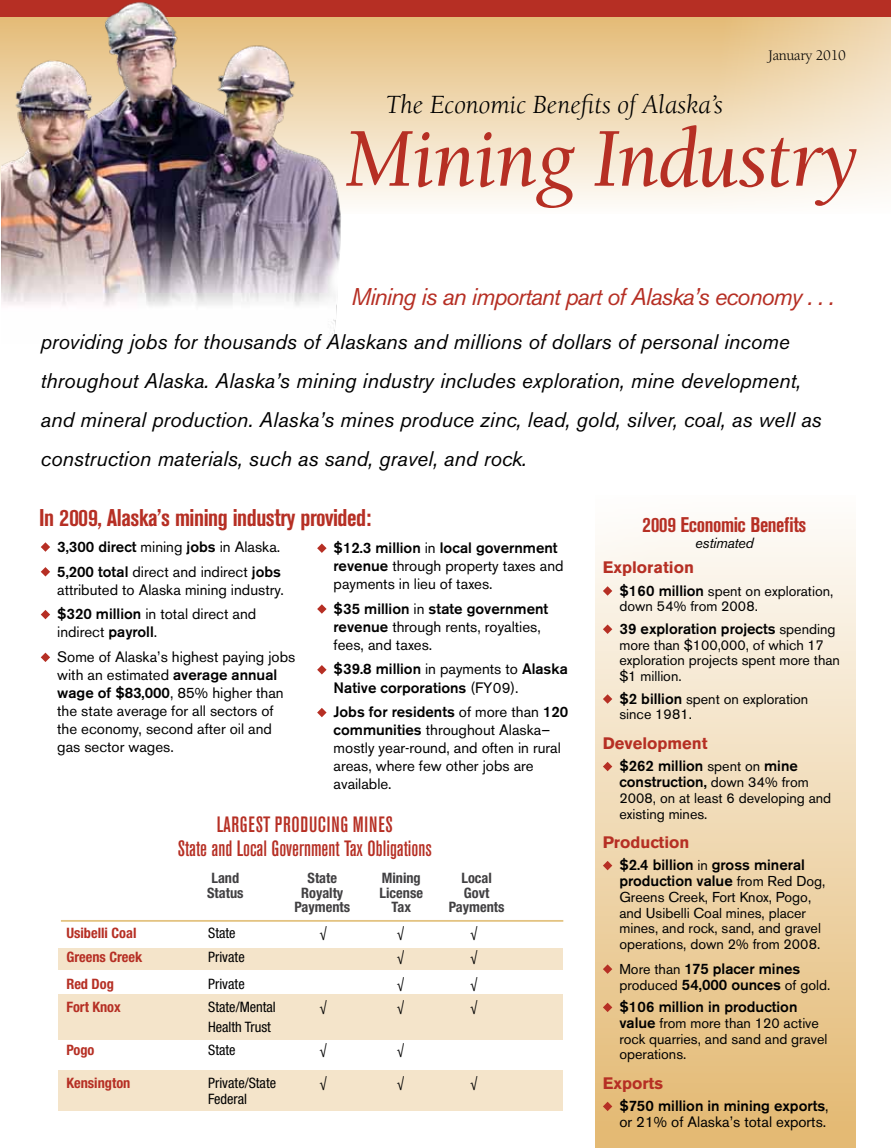
<style>
.page{position:relative;width:891px;height:1148px;background:#fff}
.page>*{position:absolute;margin:0;border:0;box-sizing:border-box;transform-origin:0 0}
.t1{font:italic 27px "Berkeley";color:#000}
.t2{font:italic 24px "Akzidenz Grotesk BE";letter-spacing:-.04em;color:#b62f24}
.t3{font:700 condensed 24px "Akzidenz Grotesk BE";letter-spacing:-.02em;color:#b62f24}
.t4{font:500 condensed 22.05px/23.9px "Akzidenz Grotesk BE";color:#b62f24;text-align:center}
.t5{font:italic 21px/39px "Akzidenz Grotesk BE";color:#000}
.t6{font:700 condensed 21px "Akzidenz Grotesk BE";letter-spacing:-.02em;color:#b62f24}
.t7{font:700 16.5px "Akzidenz Grotesk BE";color:#b62f24}
.t8{font:15px/18px "Akzidenz Grotesk BE";color:#000}
.t9{font:500 15px/15.8px "Akzidenz Grotesk BE";color:#000}
.t10{font:15px "Berkeley";letter-spacing:-.02em;color:#000}
.t11{font:italic 14.7px "Akzidenz Grotesk BE";letter-spacing:-.02em;color:#000}
.t12{font:condensed 14.4px "Helvetica Neue LT Std";color:#000}
.t13{font:700 condensed 14.4px "Helvetica Neue LT Std";color:#414042}
.t14{font:700 condensed 14.4px "Helvetica Neue LT Std";color:#b62f24}
.t15{font:14.25px/15.8px "Akzidenz Grotesk BE";color:#000}
.s1{font-weight:500}
.s2{font-weight:400}
.s3{font-weight:500;font-size:15px}
.s4{font-weight:400;font-size:14.25px}
</style>
<div class="page">
<svg style="left:0;top:1px;width:891px;height:203px;background:#ecd0a3"></svg>
<div style="left:596px;top:495px;width:259px;height:653px;background:linear-gradient(to bottom,#fefdfc,#e3b870)"></div>
<svg style="left:41px;top:542px;width:9px;height:10px"></svg>
<svg style="left:41px;top:567px;width:9px;height:9px"></svg>
<svg style="left:41px;top:610px;width:9px;height:9px"></svg>
<svg style="left:41px;top:652px;width:9px;height:10px"></svg>
<svg style="left:603px;top:586px;width:9px;height:9px"></svg>
<svg style="left:603px;top:624px;width:9px;height:10px"></svg>
<svg style="left:603px;top:694px;width:9px;height:9px"></svg>
<svg style="left:603px;top:762px;width:9px;height:9px"></svg>
<svg style="left:603px;top:861px;width:9px;height:9px"></svg>
<svg style="left:603px;top:964px;width:9px;height:9px"></svg>
<svg style="left:603px;top:1002px;width:9px;height:10px"></svg>
<svg style="left:603px;top:1101px;width:9px;height:10px"></svg>
<svg style="left:317px;top:543px;width:10px;height:10px"></svg>
<svg style="left:317px;top:604px;width:10px;height:9px"></svg>
<svg style="left:317px;top:665px;width:10px;height:9px"></svg>
<svg style="left:317px;top:708px;width:10px;height:9px"></svg>
<hr style="left:61px;top:920px;width:502px;height:1px;background:#e3c382">
<div style="left:58px;top:948px;width:505px;height:21px;background:#f4e4ca"></div>
<div style="left:58px;top:1070px;width:505px;height:40px;background:#f4e4ca"></div>
<div style="left:58px;top:994px;width:505px;height:45px;background:#f4e4ca"></div>
<div style="left:1px;top:0;width:890px;height:16px;background:#b62f24"></div>
<svg style="left:369px;top:125px;width:488px;height:83px"></svg>
<img style="left:1px;top:2px;width:368px;height:341px">
<h1 class="t1" style="left:385px;top:91px;width:339px">The Economic Benefits of Alaska’s</h1>
<p class="t10" style="left:768px;top:48px;width:79px">January 2010</p>
<h2 class="t2" style="left:351px;top:282px;width:485px">Mining is an important part of Alaska’s economy . . .</h2>
<p class="t5" style="left:40px;top:322px;width:783px">providing jobs for thousands of Alaskans and millions of dollars of personal income throughout Alaska. Alaska’s mining industry includes exploration, mine development, and mineral production. Alaska’s mines produce zinc, lead, gold, silver, coal, as well as construction materials, such as sand, gravel, and rock.</p>
<h2 class="t3" style="left:39px;top:504px;width:333px">In 2009, Alaska’s mining industry provided:</h2>
<h3 class="t6" style="left:642px;top:512px;width:166px">2009 Economic Benefits</h3>
<p class="t11" style="left:695px;top:534px;width:60px">estimated</p>
<p class="t8" style="left:334px;top:538px;width:232px"><span class="s1">$12.3 million</span> in <span class="s1">local government revenue</span> through property taxes and payments in lieu of taxes.</p>
<p class="t8" style="left:334px;top:599px;width:216px"><span class="s1">$35 million</span> in <span class="s1">state government revenue</span> through rents, royalties, fees, and taxes.</p>
<p class="t9" style="left:334px;top:660px;width:236px;line-height:18px">$39.8 million <span class="s2">in payments to</span> Alaska<br>Native corporations <span class="s2">(FY09).</span></p>
<p class="t8" style="left:334px;top:703px;width:236px"><span class="s1">Jobs for residents</span> of more than <span class="s1">120 communities</span> throughout Alaska– mostly year-round, and often in rural areas, where few other jobs are available.</p>
<p class="t8" style="left:57px;top:534px;width:225px;line-height:24.8px"><span class="s1">3,300 direct</span> mining <span class="s1">jobs</span> in Alaska.<br><span class="s1">5,200 total</span> direct and indirect <span class="s1">jobs</span></p>
<p class="t8" style="left:57px;top:577px;width:228px;line-height:24.8px">attributed to Alaska mining industry. <span class="s1">$320 million</span> in total direct and</p>
<p class="t8" style="left:57px;top:619px;width:240px;line-height:24.8px">indirect <span class="s1">payroll</span>.<br>Some of Alaska’s highest paying jobs</p>
<p class="t8" style="left:57px;top:666px;width:228px">with an estimated <span class="s1">average annual wage of $83,000</span>, 85% higher than the state average for all sectors of the economy, second after oil and gas sector wages.</p>
<p class="t7" style="left:603px;top:558px;width:93px">Exploration</p>
<p class="t15" style="left:619px;top:583px;width:216px"><span class="s3">$160 million</span> spent on exploration, down 54% from 2008.</p>
<p class="t9" style="left:619px;top:620px;width:218px">39 exploration projects <span class="s4">spending</span></p>
<p class="t15" style="left:619px;top:637px;width:222px">more than $100,000, of which 17 exploration projects spent more than $1 million.</p>
<p class="t15" style="left:619px;top:691px;width:190px"><span class="s3">$2 billion</span> spent on exploration since 1981.</p>
<p class="t7" style="left:603px;top:733px;width:106px">Development</p>
<p class="t9" style="left:619px;top:758px;width:191px">$262 million <span class="s4">spent on</span> mine construction, <span class="s4">down 34% from</span></p>
<p class="t15" style="left:619px;top:790px;width:213px">2008, on at least 6 developing and existing mines.</p>
<p class="t7" style="left:603px;top:832px;width:88px">Production</p>
<p class="t9" style="left:619px;top:857px;width:208px">$2.4 billion <span class="s4">in</span> gross mineral production value <span class="s4">from Red Dog,</span></p>
<p class="t15" style="left:619px;top:889px;width:203px">Greens Creek, Fort Knox, Pogo, and Usibelli Coal mines, placer mines, and rock, sand, and gravel operations, down 2% from 2008.</p>
<p class="t9" style="left:619px;top:960px;width:182px"><span class="s4">More than</span> 175 placer mines</p>
<p class="t15" style="left:619px;top:976px;width:212px">produced <span class="s3">54,000 ounces</span> of gold.</p>
<p class="t9" style="left:619px;top:998px;width:180px">$106 million in production</p>
<p class="t15" style="left:619px;top:1015px;width:210px"><span class="s3">value</span> from more than 120 active rock quarries, and sand and gravel operations.</p>
<p class="t7" style="left:603px;top:1073px;width:62px">Exports</p>
<p class="t8" style="left:619px;top:1098px;width:211px;line-height:15.8px"><span class="s1">$750 million in mining exports</span>, or 21% of Alaska’s total exports.</p>
<h3 class="t4" style="left:178px;top:812px;width:256px">LARGEST PRODUCING MINES<br>State and Local Government Tax Obligations</h3>
<p class="t13" style="left:211px;top:869px;width:29px">Land</p>
<p class="t13" style="left:308px;top:869px;width:31px">State</p>
<p class="t13" style="left:382px;top:869px;width:41px">Mining</p>
<p class="t13" style="left:461px;top:869px;width:32px">Local</p>
<p class="t13" style="left:207px;top:884px;width:38px">Status</p>
<p class="t13" style="left:301px;top:884px;width:44px">Royalty</p>
<p class="t13" style="left:380px;top:884px;width:45px">License</p>
<p class="t13" style="left:464px;top:884px;width:27px">Govt</p>
<p class="t13" style="left:294px;top:898px;width:57px">Payments</p>
<p class="t13" style="left:392px;top:898px;width:21px">Tax</p>
<p class="t13" style="left:449px;top:898px;width:57px">Payments</p>
<p class="t14" style="left:66px;top:924px;width:72px">Usibelli Coal</p>
<p class="t12" style="left:208px;top:925px;width:29px">State</p>
<p class="t12" style="left:320px;top:925px;width:9px">√</p>
<p class="t12" style="left:397px;top:925px;width:9px">√</p>
<p class="t12" style="left:470px;top:925px;width:9px">√</p>
<p class="t14" style="left:66px;top:948px;width:78px">Greens Creek</p>
<p class="t12" style="left:208px;top:948px;width:38px">Private</p>
<p class="t12" style="left:397px;top:948px;width:9px">√</p>
<p class="t12" style="left:470px;top:948px;width:9px">√</p>
<p class="t14" style="left:66px;top:975px;width:49px">Red Dog</p>
<p class="t12" style="left:208px;top:975px;width:38px">Private</p>
<p class="t12" style="left:397px;top:975px;width:9px">√</p>
<p class="t12" style="left:470px;top:975px;width:9px">√</p>
<p class="t14" style="left:66px;top:998px;width:56px">Fort Knox</p>
<p class="t12" style="left:208px;top:998px;width:69px">State/Mental</p>
<p class="t12" style="left:320px;top:998px;width:9px">√</p>
<p class="t12" style="left:397px;top:998px;width:9px">√</p>
<p class="t12" style="left:470px;top:998px;width:9px">√</p>
<p class="t12" style="left:208px;top:1018px;width:64px">Health Trust</p>
<p class="t14" style="left:66px;top:1041px;width:30px">Pogo</p>
<p class="t12" style="left:208px;top:1041px;width:29px">State</p>
<p class="t12" style="left:320px;top:1041px;width:9px">√</p>
<p class="t12" style="left:397px;top:1041px;width:9px">√</p>
<p class="t14" style="left:66px;top:1073px;width:66px">Kensington</p>
<p class="t12" style="left:208px;top:1074px;width:70px">Private/State</p>
<p class="t12" style="left:320px;top:1074px;width:9px">√</p>
<p class="t12" style="left:397px;top:1074px;width:9px">√</p>
<p class="t12" style="left:470px;top:1074px;width:9px">√</p>
<p class="t12" style="left:208px;top:1090px;width:40px">Federal</p>
</div>
